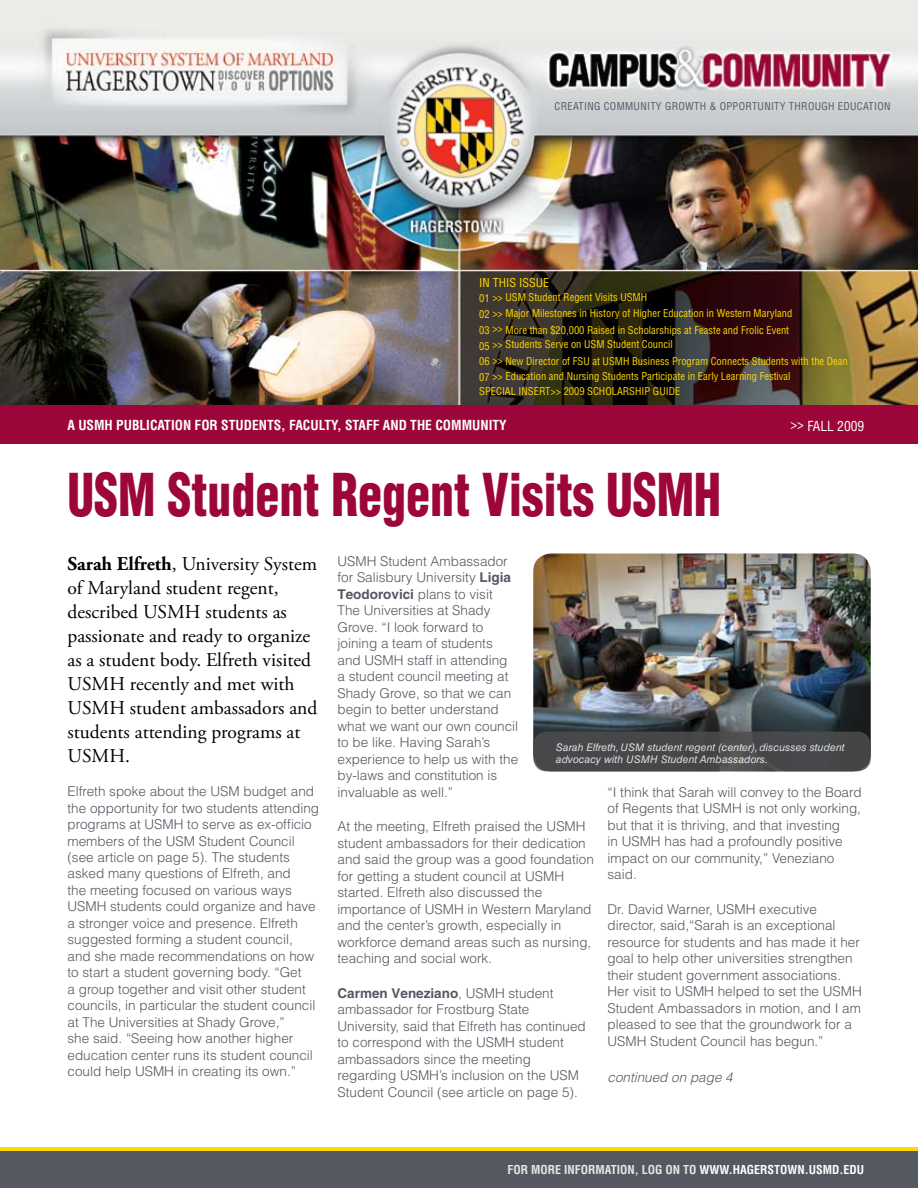
<style>
.page{position:relative;width:918px;height:1188px;background:#fff}
.page>*{position:absolute;margin:0;border:0;box-sizing:border-box;transform-origin:0 0}
.t1{font:900 condensed 57.6px "Helvetica LT Std";color:#9d063b;scale:.83 1}
.t2{font:19.5px/24px "Adobe Garamond Pro";color:#000}
.t3{font:300 13.5px/16.5px "Helvetica";color:#545861}
.t4{font:700 condensed 13.5px "Helvetica LT Std";color:#fff}
.t5{font:italic 300 13.5px "Helvetica";color:#545861}
.t6{font:condensed 13.5px "Helvetica";color:#fff}
.t7{font:700 condensed 12px "Helvetica LT Std";color:#e7e7e4}
.t8{font:condensed 12px "Helvetica";color:#ffd900}
.t9{font:condensed 10.5px/14.2px "Helvetica";color:#ffd900}
.t10{font:italic 10.5px/12px "Helvetica LT Std";color:#fff}
.t11{font:condensed 10.5px "Helvetica";letter-spacing:.03em;color:#545861}
.s1{font-weight:700}
.s2{color:#fff}
</style>
<div class="page">
<img style="left:0;top:0;width:918px;height:405px">
<div style="left:0;top:1151px;width:918px;height:37px;background:#545861"></div>
<hr style="left:0;top:1148px;width:918px;height:3px;background:#ffd900">
<div style="left:0;top:405px;width:918px;height:41px;background:#9d063b"></div>
<hr style="left:0;top:444px;width:918px;height:3px;background:#fff">
<img style="left:533px;top:554px;width:338px;height:217px">
<div style="left:533px;top:732px;width:338px;height:39px;background:#46484a;border-radius:14px"></div>
<p class="t11" style="left:555px;top:99px;width:64px">Creati ng Comm</p>
<p class="t11" style="left:634px;top:99px;width:47px">unity Grow</p>
<p class="t11" style="left:694px;top:99px;width:40px">th &amp; Oppor</p>
<p class="t11" style="left:752px;top:99px;width:140px">tunity Through Education</p>
<p class="t8" style="left:479px;top:275px;width:72px">In this issue</p>
<p class="t9" style="left:479px;top:289px;width:315px;line-height:15.8px">01 &gt;&gt; USM Student Regent Visits USMH<br>02 &gt;&gt; Major Milestones in H istory of H igher Education in Western Maryland</p>
<p class="t9" style="left:479px;top:323px;width:311px">03 &gt;&gt; More than $20,000 Raised in Scholarships at Feaste and Frolic Event<br>05 &gt;&gt; Students Serve on USM Student Council</p>
<p class="t9" style="left:479px;top:354px;width:370px">06 &gt;&gt; New Director of FSU at US MH Business Program Connects Students with the Dean<br>07 &gt;&gt; Education and Nursing Students Participate in Early Learning Festival</p>
<p class="t9" style="left:479px;top:384px;width:201px">SPECIAL INSERT&gt;&gt; 2009 SCHOLARSH IP GU IDE</p>
<p class="t4" style="left:67px;top:417px;width:21px">A USMH</p>
<p class="t4" style="left:116px;top:417px;width:392px">PUBLICATION FOR STUDENTS, FACULTY, STAFF AND THE COMMUNITY</p>
<p class="t6" style="left:791px;top:417px;width:31px">&gt;&gt; Fall</p>
<p class="t6" style="left:837px;top:417px;width:28px">2009</p>
<h1 class="t1" style="left:68px;top:458px;width:789px">USM Student Regent Visits USMH</h1>
<p class="t2" style="left:68px;top:552px;width:251px"><span class="s1">Sarah Elfreth</span>, University System of Maryland student regent, described USMH students as passionate and ready to organize as a student body. Elfreth visited<br>USMH recently and met with<br>USMH student ambassadors and students attending programs at<br>USMH.</p>
<p class="t3" style="left:68px;top:783px;width:253px">Elfreth spoke about the USM budget and the opportunity for two students attending programs at USMH to serve as ex-officio members of the USM Student Council (see article on page 5). The students asked many questions of Elfreth, and<br>the meeting focused on various ways USMH students could organize and have a stronger voice and presence. Elfreth suggested forming a student council, and she made recommendations on how to start a student governing body. “Get<br>a group together and visit other student councils, in particular the student council at The Universities at Shady Grove,”<br>she said. “Seeing how another higher education center runs its student council could help USMH in creating its own.”</p>
<p class="t3" style="left:338px;top:553px;width:182px">USMH Student Ambassador for Salisbury University <span class="s1">Ligia<br>Teodorovici</span> plans to visit<br>The Universities at Shady<br>Grove. “I look forward to joining a team of students and USMH staff in attending a student council meeting at<br>Shady Grove, so that we can begin to better understand what we want our own council to be like. Having Sarah’s experience to help us with the by-laws and constitution is invaluable as well.”</p>
<p class="t3" style="left:338px;top:818px;width:258px">At the meeting, Elfreth praised the USMH student ambassadors for their dedication and said the group was a good foundation for getting a student council at USMH started. Elfreth also discussed the importance of USMH in Western Maryland and the center’s growth, especially in workforce demand areas such as nursing, teaching and social work.</p>
<p class="t3" style="left:338px;top:984px;width:250px"><span class="s1">Carmen Veneziano</span>, USMH student ambassador for Frostburg State University, said that Elfreth has continued to correspond with the USMH student ambassadors since the meeting regarding USMH’s inclusion on the USM Student Council (see article on page 5).</p>
<p class="t10" style="left:556px;top:741px;width:290px">Sarah Elfreth, USM student regent (center), discusses student advocacy with USMH Student Ambassadors.</p>
<p class="t3" style="left:608px;top:783px;width:256px">“I think that Sarah will convey to the Board of Regents that USMH is not only working, but that it is thriving, and that investing<br>in USMH has had a profoundly positive impact on our community,” Veneziano said.</p>
<p class="t3" style="left:608px;top:900px;width:256px">Dr. David Warner, USMH executive director, said,“Sarah is an exceptional resource for students and has made it her goal to help other universities strengthen their student government associations.<br>Her visit to USMH helped to set the USMH Student Ambassadors in motion, and I am pleased to see that the groundwork for a USMH Student Council has begun.”</p>
<p class="t5" style="left:608px;top:1069px;width:127px">continued on page 4</p>
<p class="t7" style="left:508px;top:1162px;width:358px">FOR MORE INFORMATION, LOG ON TO <span class="s2">WWW.HAGERSTOWN.USMD.EDU</span></p>
</div>
